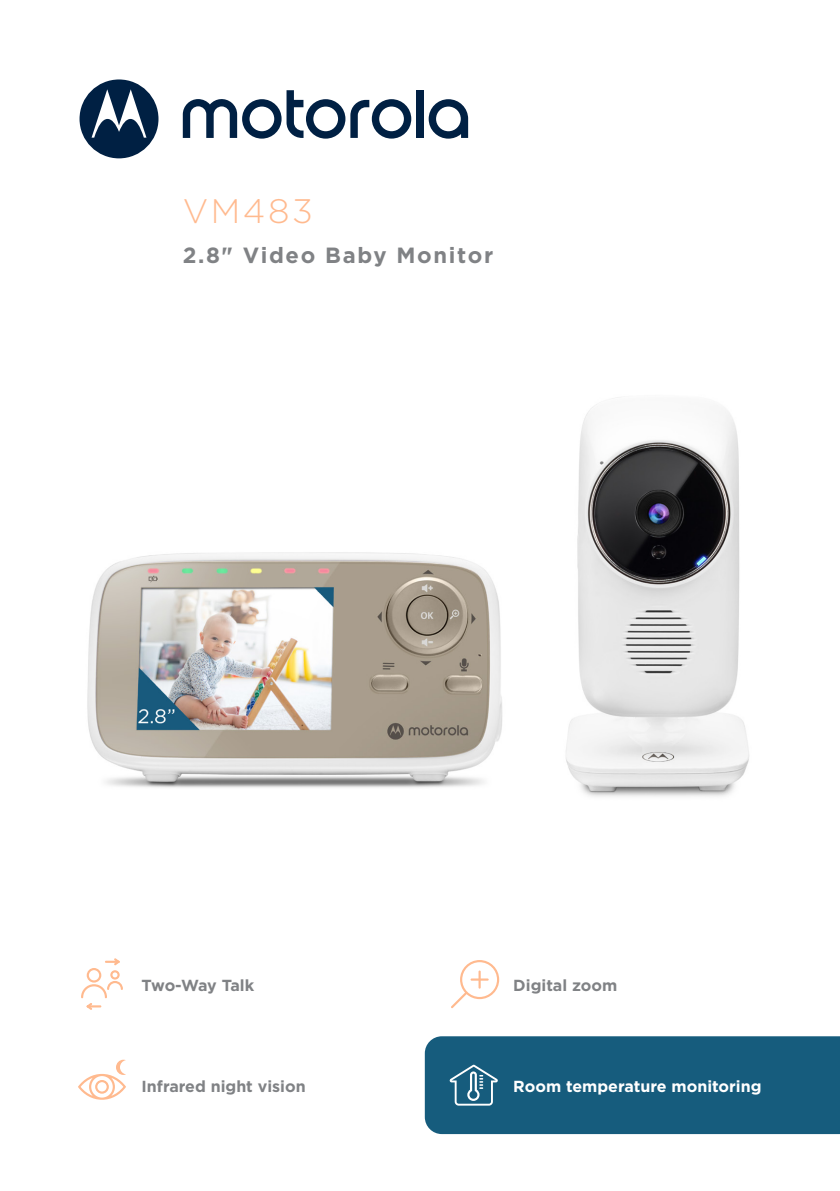
<style>
.page{position:relative;width:840px;height:1191px;background:#fff}
.page>*{position:absolute;margin:0;border:0;box-sizing:border-box;transform-origin:0 0}
.t1{font:300 34px "Gotham";letter-spacing:.075em;color:#ffba8f}
.t2{font:700 22px "Gotham";letter-spacing:.075em;color:#808285}
.t3{font:700 16px "Gotham";color:#808285}
.t4{font:700 16px "Gotham";color:#fff}
.t5{font:700 16px "Gotham";letter-spacing:-.025em;color:#808285}
</style>
<div class="page">
<img style="left:87px;top:397px;width:662px;height:400px">
<div style="left:424px;top:1036px;width:415px;height:98px;background:#165c7d"></div>
<svg style="left:428px;top:99px;width:40px;height:40px"></svg>
<div style="left:416px;top:90px;width:7px;height:48px;background:#002043"></div>
<svg style="left:183px;top:90px;width:228px;height:49px"></svg>
<svg style="left:79px;top:79px;width:79px;height:79px"></svg>
<svg style="left:81px;top:958px;width:42px;height:52px"></svg>
<svg style="left:78px;top:1059px;width:48px;height:40px"></svg>
<svg style="left:449px;top:1064px;width:48px;height:41px;background:#487f99"></svg>
<svg style="left:451px;top:960px;width:48px;height:48px"></svg>
<p class="t1" style="left:183px;top:189px;width:131px">VM483</p>
<p class="t2" style="left:183px;top:240px;width:312px">2.8" Video Baby Monitor</p>
<p class="t5" style="left:141px;top:974px;width:114px">Two-Way Talk</p>
<p class="t3" style="left:513px;top:974px;width:105px">Digital zoom</p>
<p class="t3" style="left:141px;top:1075px;width:165px">Infrared night vision</p>
<p class="t4" style="left:513px;top:1075px;width:249px">Room temperature monitoring</p>
</div>
